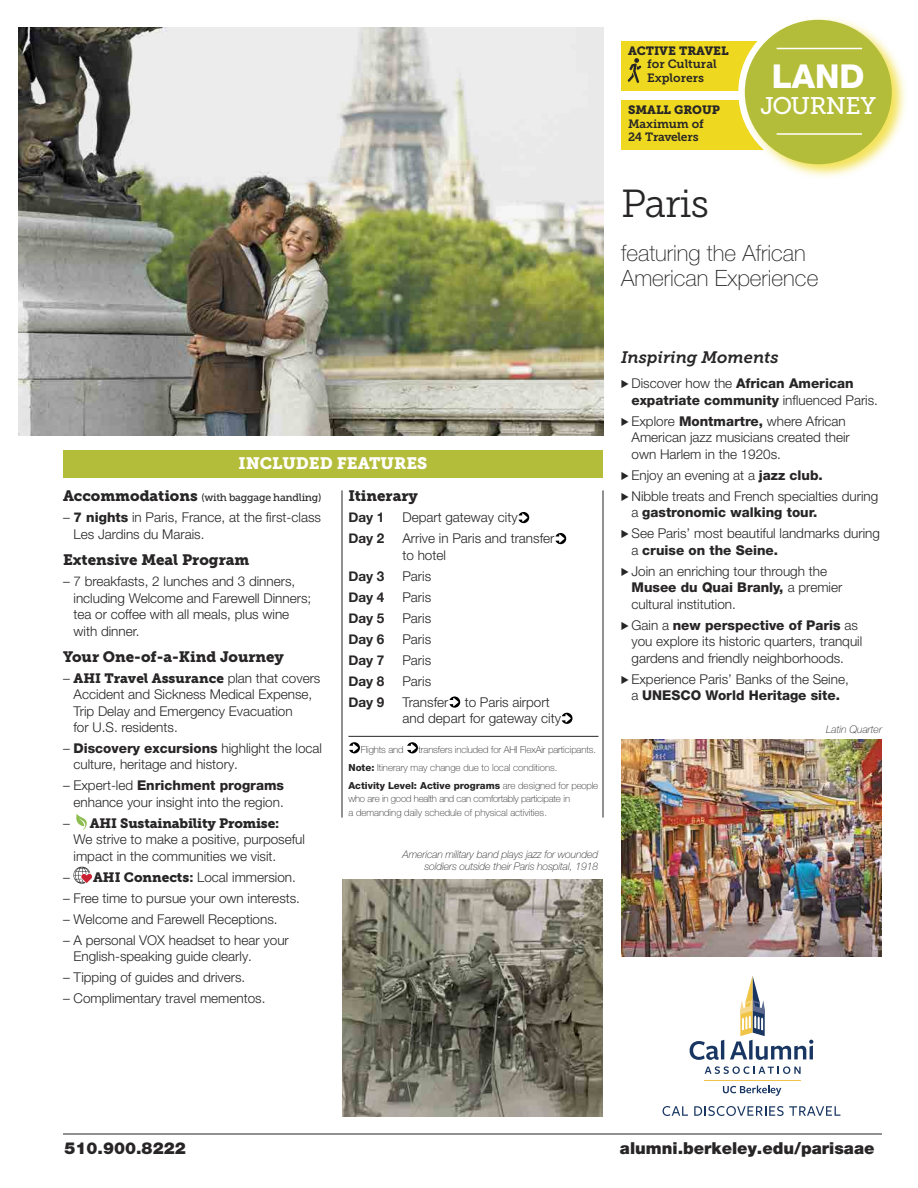
<style>
.page{position:relative;width:918px;height:1188px;background:#fff}
.page>*{position:absolute;margin:0;border:0;box-sizing:border-box;transform-origin:0 0}
.t1{font:39px "Museo Slab 300";letter-spacing:-.025em;color:#272526}
.t2{font:800 33px "Helvetica Neue LT Pro";color:#fff}
.t3{font:24px "Museo Slab 500";letter-spacing:-.025em;color:#fff}
.t4{font:100 22.5px/25.5px "Helvetica Neue LT Pro";color:#272526}
.t5{font:900 16.5px "Helvetica Neue LT Pro";color:#272526}
.t6{font:italic 16.5px "Museo Slab 700";letter-spacing:-.005em;color:#272526}
.t7{font:16.5px "Museo Slab 900";color:#fff}
.t8{font:15px "Museo Slab 900";color:#272526}
.t9{font:300 13.5px/16.5px "Helvetica Neue LT Pro";color:#272526}
.t10{font:800 13.5px/16.5px "Helvetica Neue LT Pro";color:#272526}
.t11{font:13.5px "Museo Slab 900";letter-spacing:-.01em;color:#272526}
.t12{font:700 13.5px "Helvetica Neue";color:#272526}
.t13{font:12px "Museo Slab 900";color:#272526}
.t14{font:12px/13.5px "Museo Slab 700";letter-spacing:-.025em;color:#272526}
.t15{font:12px/13.5px "Museo Slab 700";color:#272526}
.t16{font:italic 100 10.5px/12.6px "Helvetica Neue LT Pro";letter-spacing:-.01em;color:#272526;text-align:right}
.t17{font:10.5px "Museo Slab 500";letter-spacing:-.025em;color:#272526}
.t18{font:100 9.75px/18px "Helvetica Neue LT Pro";letter-spacing:-.01em;color:#272526}
.s1{font-family:"Museo Slab 900";font-size:15px}
.s2{font-weight:800}
.s3{font-family:"Helvetica Neue LT Pro";font-weight:300}
.s4{font-family:"Museo Slab 900";font-weight:400}
.s5{font-family:"Pictograph One";font-weight:400;font-size:11.25px}
.s6{font-weight:300}
</style>
<div class="page">
<div style="left:621px;top:100px;width:165px;height:50px;background:#eed820"></div>
<div style="left:621px;top:41px;width:165px;height:50px;background:#eed820"></div>
<svg style="left:628px;top:58px;width:13px;height:25px"></svg>
<img style="left:738px;top:18px;width:167px;height:159px">
<div style="left:745px;top:20px;width:147px;height:144px;background:#b4bd39;border-radius:50%"></div>
<hr style="left:777px;top:48px;width:85px;height:1px;background:#fff">
<hr style="left:777px;top:133px;width:85px;height:2px;background:#fff">
<img style="left:18px;top:27px;width:585px;height:409px">
<img style="left:342px;top:879px;width:261px;height:237px">
<svg style="left:74px;top:867px;width:18px;height:17px"></svg>
<svg style="left:76px;top:814px;width:11px;height:16px"></svg>
<hr style="left:63px;top:1134px;width:819px;height:1px;background:#272526">
<div style="left:63px;top:450px;width:540px;height:28px;background:#b4bd39"></div>
<svg style="left:555px;top:533px;width:11px;height:11px"></svg>
<svg style="left:562px;top:713px;width:11px;height:11px"></svg>
<svg style="left:449px;top:696px;width:11px;height:12px"></svg>
<svg style="left:518px;top:512px;width:11px;height:11px"></svg>
<img style="left:621px;top:740px;width:261px;height:216px">
<hr style="left:348px;top:736px;width:251px;height:1px;background:#272526">
<svg style="left:349px;top:742px;width:11px;height:11px"></svg>
<svg style="left:407px;top:742px;width:11px;height:11px"></svg>
<hr style="left:342px;top:490px;width:1px;height:328px;background:#272526">
<hr style="left:603px;top:490px;width:1px;height:328px;background:#272526">
<svg style="left:705px;top:1066px;width:96px;height:8px"></svg>
<svg style="left:723px;top:1085px;width:58px;height:11px"></svg>
<hr style="left:705px;top:1080px;width:96px;height:1px;background:#f0c446">
<svg style="left:690px;top:1040px;width:34px;height:20px"></svg>
<svg style="left:730px;top:976px;width:83px;height:84px"></svg>
<svg style="left:663px;top:1106px;width:25px;height:10px"></svg>
<svg style="left:694px;top:1106px;width:146px;height:10px"></svg>
<p class="t13" style="left:628px;top:44px;width:102px">ACTIVE TRAVEL</p>
<p class="t15" style="left:647px;top:57px;width:71px">for Cultural<br>Explorers</p>
<h2 class="t2" style="left:772px;top:57px;width:94px">LAND</h2>
<h3 class="t3" style="left:760px;top:91px;width:117px">JOURNEY</h3>
<p class="t13" style="left:628px;top:103px;width:94px">SMALL GROUP</p>
<p class="t14" style="left:628px;top:117px;width:77px">Maximum of<br>24 Travelers</p>
<h1 class="t1" style="left:621px;top:181px;width:90px">Paris</h1>
<h3 class="t4" style="left:621px;top:240px;width:199px">featuring the African<br>American Experience</h3>
<p class="t7" style="left:239px;top:454px;width:190px">INCLUDED FEATURES</p>
<p class="t8" style="left:348px;top:487px;width:71px">Itinerary</p>
<p class="t12" style="left:348px;top:509px;width:38px">Day 1</p>
<p class="t9" style="left:402px;top:509px;width:117px">Depart gateway city</p>
<p class="t12" style="left:348px;top:530px;width:38px">Day 2</p>
<p class="t9" style="left:402px;top:530px;width:154px">Arrive in Paris and transfer to hotel</p>
<p class="t12" style="left:348px;top:568px;width:38px">Day 3</p>
<p class="t9" style="left:402px;top:567px;width:30px">Paris</p>
<p class="t12" style="left:348px;top:589px;width:38px">Day 4</p>
<p class="t9" style="left:402px;top:588px;width:30px">Paris</p>
<p class="t12" style="left:348px;top:610px;width:38px">Day 5</p>
<p class="t9" style="left:402px;top:609px;width:30px">Paris</p>
<p class="t12" style="left:348px;top:631px;width:38px">Day 6</p>
<p class="t9" style="left:402px;top:630px;width:30px">Paris</p>
<p class="t12" style="left:348px;top:652px;width:38px">Day 7</p>
<p class="t9" style="left:402px;top:651px;width:30px">Paris</p>
<p class="t12" style="left:348px;top:673px;width:38px">Day 8</p>
<p class="t9" style="left:402px;top:673px;width:30px">Paris</p>
<p class="t12" style="left:348px;top:694px;width:38px">Day 9</p>
<p class="t9" style="left:402px;top:694px;width:160px">Transfer to Paris airport and depart for gateway city</p>
<p class="t17" style="left:63px;top:492px;width:260px"><span class="s1">Accommodations</span> (with baggage handling)</p>
<p class="t9" style="left:74px;top:509px;width:249px;text-indent:-11px">– <span class="s2">7 nights</span> in Paris, France, at the first-class<br>Les Jardins du Marais.</p>
<p class="t8" style="left:63px;top:551px;width:188px">Extensive Meal Program</p>
<p class="t9" style="left:74px;top:573px;width:239px;text-indent:-11px">– 7 breakfasts, 2 lunches and 3 dinners, including Welcome and Farewell Dinners; tea or coffee with all meals, plus wine with dinner.</p>
<p class="t8" style="left:63px;top:648px;width:222px">Your One-of-a-Kind Journey</p>
<p class="t11" style="left:63px;top:670px;width:259px"><span class="s3">–</span> AHI Travel Assurance <span class="s3">plan that covers</span></p>
<p class="t9" style="left:74px;top:686px;width:240px">Accident and Sickness Medical Expense,<br>Trip Delay and Emergency Evacuation<br>for U.S. residents.</p>
<p class="t9" style="left:74px;top:739px;width:250px;text-indent:-11px">– <span class="s2">Discovery excursions</span> highlight the local culture, heritage and history.</p>
<p class="t9" style="left:63px;top:777px;width:223px;text-align:right">– Expert-led <span class="s2">Enrichment programs </span>enhance your insight into the region.</p>
<p class="t11" style="left:63px;top:815px;width:218px"><span class="s3">–</span> AHI Sustainability Promise:</p>
<p class="t9" style="left:74px;top:831px;width:233px">We strive to make a positive, purposeful impact in the communities we visit.</p>
<p class="t9" style="left:63px;top:868px;width:234px">– <span class="s4">AHI Connects:</span> Local immersion.</p>
<p class="t9" style="left:63px;top:889px;width:239px">– Free time to pursue your own interests.</p>
<p class="t9" style="left:63px;top:910px;width:216px">– Welcome and Farewell Receptions.</p>
<p class="t9" style="left:74px;top:931px;width:217px;text-indent:-11px">– A personal VOX headset to hear your<br>English-speaking guide clearly.</p>
<p class="t9" style="left:63px;top:969px;width:184px">– Tipping of guides and drivers.</p>
<p class="t9" style="left:63px;top:990px;width:204px">– Complimentary travel mementos.</p>
<p class="t18" style="left:348px;top:740px;width:251px;text-indent:70px">transfers included for AHI FlexAir participants.<br><span class="s2">Note:</span> Itinerary may change due to local conditions.<br><span class="s2">Activity Level: Active programs</span> are designed for people</p>
<p class="t18" style="left:348px;top:792px;width:223px;line-height:13.5px">who are in good health and can comfortably participate in a demanding daily schedule of physical activities.</p>
<p class="t16" style="left:403px;top:847px;width:197px">American military band plays jazz for wounded soldiers outside their Paris hospital, 1918</p>
<p class="t18" style="left:361px;top:740px;width:44px">Flights and</p>
<p class="t6" style="left:621px;top:348px;width:159px">Inspiring Moments</p>
<p class="t10" style="left:632px;top:375px;width:248px;text-indent:-10px"><span class="s5">&gt;</span> <span class="s6">Discover how the</span> African American expatriate community <span class="s6">influenced Paris.</span></p>
<p class="t9" style="left:632px;top:413px;width:220px;text-indent:-10px"><span class="s5">&gt;</span> Explore <span class="s2">Montmartre,</span> where African<br>American jazz musicians created their own Harlem in the 1920s.</p>
<p class="t9" style="left:621px;top:464px;width:259px;line-height:21px"><span class="s5">&gt;</span> Enjoy an evening at a <span class="s2">jazz club.<br></span><span class="s5">&gt;</span> Nibble treats and French specialties during</p>
<p class="t9" style="left:621px;top:502px;width:261px;line-height:21px;text-indent:10px">a <span class="s2">gastronomic walking tour.<br></span><span class="s5">&gt;</span> See Paris’ most beautiful landmarks during</p>
<p class="t9" style="left:621px;top:539px;width:208px;line-height:21px;text-indent:10px">a <span class="s2">cruise on the Seine.<br></span><span class="s5">&gt;</span> Join an enriching tour through the</p>
<p class="t9" style="left:632px;top:579px;width:212px"><span class="s2">Musee du Quai Branly,</span> a premier cultural institution.</p>
<p class="t9" style="left:632px;top:617px;width:232px;text-indent:-10px"><span class="s5">&gt;</span> Gain a <span class="s2">new perspective of Paris</span> as you explore its historic quarters, tranquil gardens and friendly neighborhoods.</p>
<p class="t9" style="left:621px;top:671px;width:229px;text-align:center"><span class="s5">&gt;</span> Experience Paris’ Banks of the Seine, a <span class="s2">UNESCO World Heritage site.</span></p>
<p class="t16" style="left:826px;top:723px;width:57px">Latin Quarter</p>
<p class="t5" style="left:64px;top:1138px;width:123px">510.900.8222</p>
<p class="t5" style="left:620px;top:1138px;width:256px">alumni.berkeley.edu/parisaae</p>
</div>
